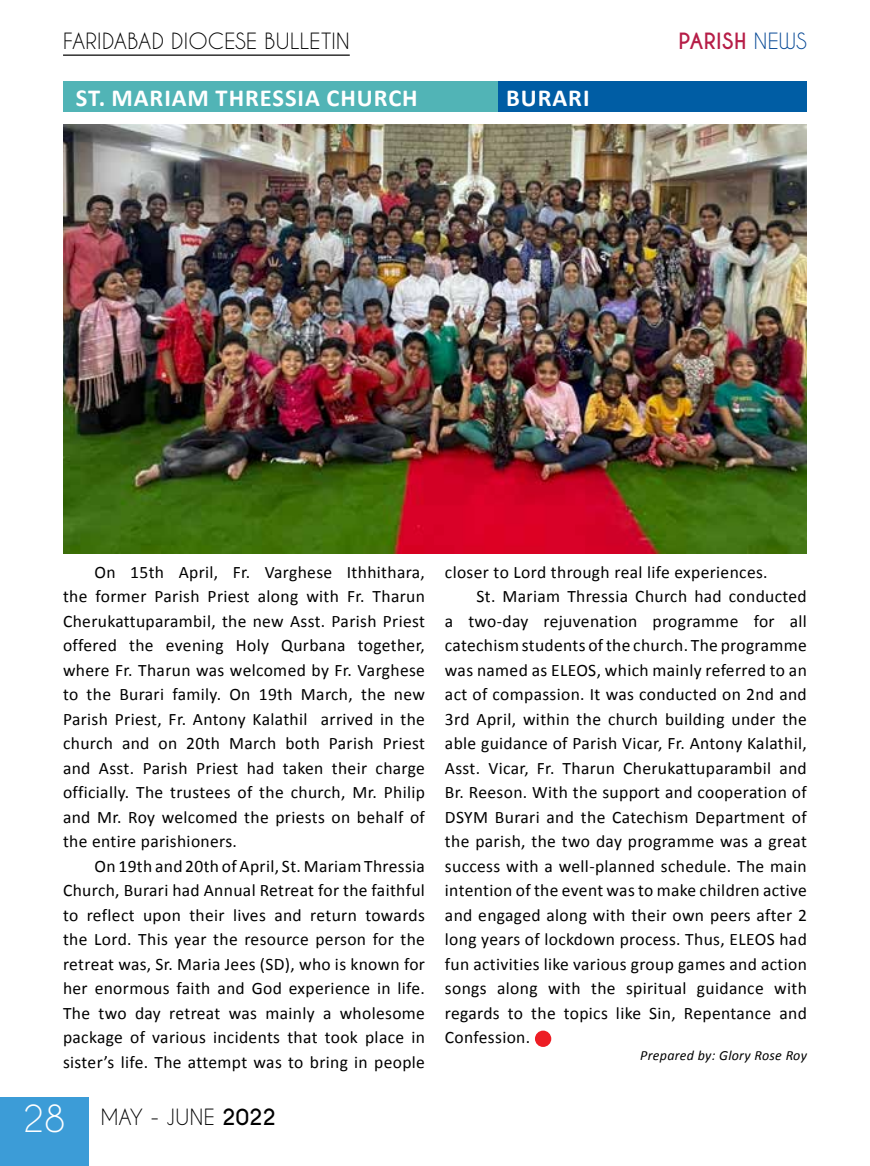
<style>
.page{position:relative;width:870px;height:1166px;background:#fff}
.page>*{position:absolute;margin:0;border:0;box-sizing:border-box;transform-origin:0 0}
.t1{font:700 24.5px "Calibri";letter-spacing:.04em;color:#fff}
.t2{font:21px "Caviar Dreams";letter-spacing:.01em;color:#000}
.t3{font:700 21px "Caviar Dreams";letter-spacing:.015em;color:#b61d47}
.t4{font:17.5px/24.5px "Calibri";letter-spacing:.02em;color:#000;text-align:justify}
.t5{font:italic 14px "Calibri";letter-spacing:.02em;color:#000}
.s1{font-weight:400;color:#034694}
.s2{font-size:35px;color:#fff}
.s3{font-weight:700}
</style>
<div class="page">
<div style="left:0;top:1097px;width:88px;height:69px;background:#3c9cd7"></div>
<hr style="left:63px;top:55px;width:287px;height:1px;background:#000">
<img style="left:63px;top:124px;width:743px;height:429px">
<div style="left:63px;top:82px;width:435px;height:30px;background:#51b4b6"></div>
<div style="left:498px;top:82px;width:308px;height:30px;background:#005da4"></div>
<div style="left:535px;top:1030px;width:16px;height:16px;background:#ed1d24;border-radius:50%"></div>
<p class="t2" style="left:63px;top:29px;width:288px">FARIDABAD DIOCESE BULLETIN</p>
<p class="t3" style="left:678px;top:29px;width:130px">PARISH <span class="s1">NEWS</span></p>
<h1 class="t1" style="left:76px;top:82px;width:343px">ST. MARIAM THRESSIA CHURCH</h1>
<h1 class="t1" style="left:506px;top:82px;width:85px">BURARI</h1>
<p class="t4" style="left:63px;top:560px;width:363px;text-indent:32px">On 15th April, Fr. Varghese Ithhithara, the former Parish Priest along with Fr. Tharun Cherukattuparambil, the new Asst. Parish Priest offered the evening Holy Qurbana together, where Fr. Tharun was welcomed by Fr. Varghese to the Burari family. On 19th March, the new Parish Priest, Fr. Antony Kalathil arrived in the church and on 20th March both Parish Priest and Asst. Parish Priest had taken their charge officially. The trustees of the church, Mr. Philip and Mr. Roy welcomed the priests on behalf of the entire parishioners.</p>
<p class="t4" style="left:63px;top:854px;width:363px;text-indent:32px">On 19th and 20th of April, St. Mariam Thressia Church, Burari had Annual Retreat for the faithful to reflect upon their lives and return towards the Lord. This year the resource person for the retreat was, Sr. Maria Jees (SD), who is known for her enormous faith and God experience in life.<br>The two day retreat was mainly a wholesome package of various incidents that took place in sister’s life. The attempt was to bring in people</p>
<p class="t2" style="left:23px;top:1104px;width:254px"><span class="s2">28</span> MAY - JUNE <span class="s3">2022</span></p>
<p class="t4" style="left:445px;top:560px;width:324px">closer to Lord through real life experiences.</p>
<p class="t4" style="left:476px;top:584px;width:332px">St. Mariam Thressia Church had conducted</p>
<p class="t4" style="left:445px;top:609px;width:363px">a two-day rejuvenation programme for all</p>
<p class="t4" style="left:445px;top:633px;width:363px">catechism students of the church. The programme</p>
<p class="t4" style="left:445px;top:658px;width:363px">was named as ELEOS, which mainly referred to an</p>
<p class="t4" style="left:445px;top:682px;width:363px">act of compassion. It was conducted on 2nd and</p>
<p class="t4" style="left:445px;top:707px;width:363px">3rd April, within the church building under the</p>
<p class="t4" style="left:445px;top:731px;width:363px">able guidance of Parish Vicar, Fr. Antony Kalathil,</p>
<p class="t4" style="left:445px;top:756px;width:363px">Asst. Vicar, Fr. Tharun Cherukattuparambil and</p>
<p class="t4" style="left:445px;top:780px;width:363px">Br. Reeson. With the support and cooperation of</p>
<p class="t4" style="left:445px;top:805px;width:363px">DSYM Burari and the Catechism Department of</p>
<p class="t4" style="left:445px;top:829px;width:363px">the parish, the two day programme was a great</p>
<p class="t4" style="left:445px;top:854px;width:363px">success with a well-planned schedule. The main</p>
<p class="t4" style="left:445px;top:878px;width:363px">intention of the event was to make children active</p>
<p class="t4" style="left:445px;top:903px;width:363px">and engaged along with their own peers after 2</p>
<p class="t4" style="left:445px;top:927px;width:363px">long years of lockdown process. Thus, ELEOS had</p>
<p class="t4" style="left:445px;top:952px;width:363px">fun activities like various group games and action</p>
<p class="t4" style="left:445px;top:976px;width:363px">songs along with the spiritual guidance with</p>
<p class="t4" style="left:445px;top:1001px;width:363px">regards to the topics like Sin, Repentance and</p>
<p class="t4" style="left:445px;top:1025px;width:87px">Confession.</p>
<p class="t5" style="left:640px;top:1046px;width:168px">Prepared by: Glory Rose Roy</p>
</div>
